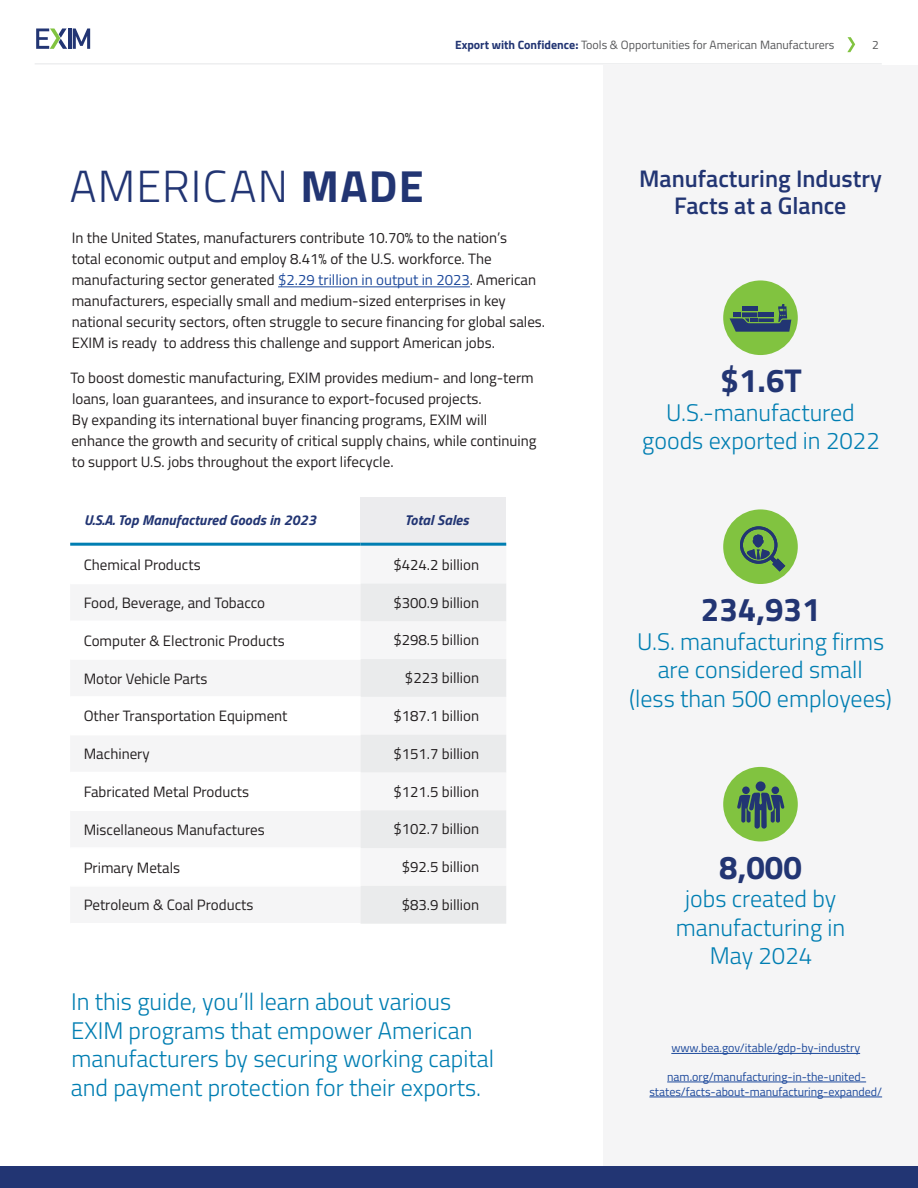
<style>
.page{position:relative;width:918px;height:1188px;background:#fff}
.page>*{position:absolute;margin:0;border:0;box-sizing:border-box;transform-origin:0 0}
.t1{font:300 45px "Titillium Web";letter-spacing:.025em;color:#223573}
.t2{font:700 33px "Titillium Web";color:#223573}
.t3{font:300 24px/28.5px "Titillium Web";color:#007eb2;text-align:center}
.t4{font:600 24px/27px "Titillium Web";color:#223573;text-align:center}
.t5{font:15px/21px "Titillium Web";color:#231f20}
.t6{font:italic 700 14.25px "Titillium Web";letter-spacing:.01em;color:#223573}
.t7{font:12px/15px "Titillium Web";color:#1e4a9c;text-align:center}
.t8{font:12px "Titillium Web";color:#57585a}
.s1{font-weight:700;color:#223573}
.s2{font-weight:700}
.s3{color:#1e4a9c}
</style>
<div class="page">
<div style="left:603px;top:65px;width:315px;height:1109px;background:#f5f5f6"></div>
<div style="left:0;top:1166px;width:918px;height:22px;background:#223573"></div>
<svg style="left:847px;top:37px;width:8px;height:15px"></svg>
<hr style="left:35px;top:63px;width:847px;height:2px;background:#e6e7e9">
<hr style="left:68px;top:28px;width:3px;height:21px;background:#223573">
<svg style="left:73px;top:28px;width:17px;height:21px"></svg>
<svg style="left:36px;top:28px;width:31px;height:21px"></svg>
<div style="left:723px;top:280px;width:75px;height:75px;background:#81c340;border-radius:50%"></div>
<svg style="left:730px;top:304px;width:61px;height:28px"></svg>
<div style="left:723px;top:767px;width:75px;height:74px;background:#81c340;border-radius:50%"></div>
<svg style="left:737px;top:781px;width:48px;height:48px"></svg>
<div style="left:723px;top:509px;width:75px;height:75px;background:#81c340;border-radius:50%"></div>
<svg style="left:740px;top:526px;width:45px;height:46px"></svg>
<hr style="left:278px;top:287px;width:192px;height:1px;background:#1e4a9c">
<div style="left:360px;top:497px;width:146px;height:47px;background:#ececee"></div>
<svg style="left:360px;top:583px;width:146px;height:341px;fill:#eaebec"></svg>
<hr style="left:70px;top:543px;width:290px;height:3px;background:#007eb2">
<hr style="left:360px;top:543px;width:146px;height:3px;background:#007eb2">
<hr style="left:671px;top:1053px;width:189px;height:1px;background:#1e4a9c">
<hr style="left:667px;top:1082px;width:199px;height:1px;background:#1e4a9c">
<hr style="left:649px;top:1097px;width:233px;height:1px;background:#1e4a9c">
<p class="t8" style="left:455px;top:36px;width:381px"><span class="s1">Export with Confidence:</span> Tools &amp; Opportunities for American Manufacturers</p>
<p class="t8" style="left:872px;top:36px;width:8px">2</p>
<h1 class="t1" style="left:70px;top:154px;width:355px">AMERICAN <span class="s2">MADE</span></h1>
<h3 class="t4" style="left:639px;top:164px;width:244px">Manufacturing Industry<br>Facts at a Glance</h3>
<p class="t5" style="left:72px;top:227px;width:475px">In the United States, manufacturers contribute 10.70% to the nation’s<br>total economic output and employ 8.41% of the U.S. workforce. The manufacturing sector generated <span class="s3">$2.29 trillion in output in 2023</span>. American manufacturers, especially small and medium-sized enterprises in key national security sectors, often struggle to secure financing for global sales.<br>EXIM is ready to address this challenge and support American jobs.</p>
<p class="t5" style="left:71px;top:366px;width:467px">To boost domestic manufacturing, EXIM provides medium- and long-term loans, loan guarantees, and insurance to export-focused projects.<br>By expanding its international buyer financing programs, EXIM will enhance the growth and security of critical supply chains, while continuing to support U.S. jobs throughout the export lifecycle.</p>
<p class="t6" style="left:84px;top:509px;width:233px">U.S.A. Top Manufactured Goods in 2023</p>
<p class="t6" style="left:405px;top:509px;width:66px">Total Sales</p>
<p class="t5" style="left:84px;top:553px;width:118px">Chemical Products</p>
<p class="t5" style="left:393px;top:553px;width:87px">$424.2 billion</p>
<p class="t5" style="left:84px;top:592px;width:183px">Food, Beverage, and Tobacco</p>
<p class="t5" style="left:393px;top:591px;width:87px">$300.9 billion</p>
<p class="t5" style="left:84px;top:629px;width:203px">Computer &amp; Electronic Products</p>
<p class="t5" style="left:393px;top:629px;width:87px">$298.5 billion</p>
<p class="t5" style="left:84px;top:667px;width:125px">Motor Vehicle Parts</p>
<p class="t5" style="left:405px;top:667px;width:76px">$223 billion</p>
<p class="t5" style="left:84px;top:705px;width:205px">Other Transportation Equipment</p>
<p class="t5" style="left:393px;top:705px;width:87px">$187.1 billion</p>
<p class="t5" style="left:84px;top:743px;width:68px">Machinery</p>
<p class="t5" style="left:393px;top:742px;width:87px">$151.7 billion</p>
<p class="t5" style="left:84px;top:781px;width:167px">Fabricated Metal Products</p>
<p class="t5" style="left:393px;top:780px;width:87px">$121.5 billion</p>
<p class="t5" style="left:84px;top:818px;width:183px">Miscellaneous Manufactures</p>
<p class="t5" style="left:393px;top:818px;width:87px">$102.7 billion</p>
<p class="t5" style="left:84px;top:856px;width:98px">Primary Metals</p>
<p class="t5" style="left:402px;top:856px;width:79px">$92.5 billion</p>
<p class="t5" style="left:84px;top:894px;width:171px">Petroleum &amp; Coal Products</p>
<p class="t5" style="left:402px;top:894px;width:79px">$83.9 billion</p>
<h3 class="t3" style="left:71px;top:986px;width:425px;text-align:left">In this guide, you’ll learn about various EXIM programs that empower American manufacturers by securing working capital and payment protection for their exports.</h3>
<h2 class="t2" style="left:721px;top:356px;width:83px">$1.6T</h2>
<h3 class="t3" style="left:642px;top:397px;width:239px">U.S.-manufactured goods exported in 2022</h3>
<h2 class="t2" style="left:701px;top:585px;width:121px">234,931</h2>
<h3 class="t3" style="left:629px;top:626px;width:264px">U.S. manufacturing firms are considered small<br>(less than 500 employees)</h3>
<h2 class="t2" style="left:719px;top:842px;width:84px">8,000</h2>
<h3 class="t3" style="left:676px;top:884px;width:171px">jobs created by manufacturing in<br>May 2024</h3>
<p class="t7" style="left:671px;top:1040px;width:190px">www.bea.gov/itable/gdp-by-industry</p>
<p class="t7" style="left:649px;top:1069px;width:234px">nam.org/manufacturing-in-the-united&shy;states/facts-about-manufacturing-expanded/</p>
</div>
